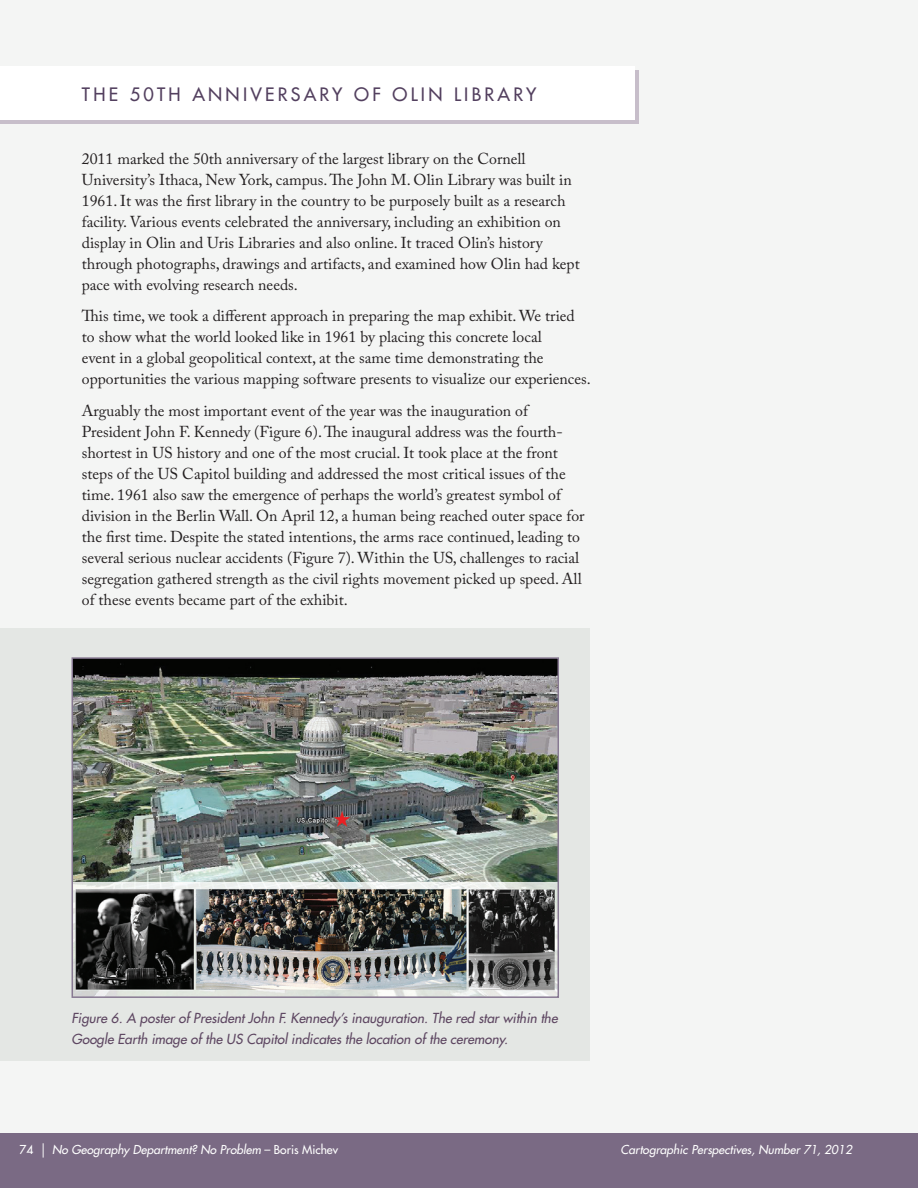
<style>
.page{position:relative;width:918px;height:1188px;background:#fff}
.page>*{position:absolute;margin:0;border:0;box-sizing:border-box;transform-origin:0 0}
.t1{font:500 18px "Futura Std";letter-spacing:.18em;color:#53405f}
.t2{font:15.75px/21px "Adobe Caslon Pro";color:#231f20}
.t3{font:italic 500 13.5px/21px "Futura Std";color:#5d4661}
.t4{font:italic 500 12px "Futura Std";color:#fff}
.s1{font-style:normal}
</style>
<div class="page">
<div style="left:0;top:0;width:918px;height:1136px;background:#f4f5f4"></div>
<div style="left:0;top:1133px;width:918px;height:55px;background:#7a6a84"></div>
<div style="left:0;top:70px;width:639px;height:54px;background:#c7beca"></div>
<div style="left:0;top:66px;width:634px;height:54px;background:#fff"></div>
<div style="left:0;top:628px;width:590px;height:433px;background:#e4e7e4"></div>
<img style="left:75px;top:660px;width:481px;height:335px">
<div style="left:72px;top:657px;width:487px;height:341px;border:2px solid #877992"></div>
<p class="t1" style="left:82px;top:83px;width:454px">THE 50TH ANNIV ERSARY OF OLI N LIB RARY</p>
<p class="t2" style="left:82px;top:148px;width:499px">2011 marked the 50th anniversary of the largest library on the Cornell University’s Ithaca, New York, campus. The John M. Olin Library was built in 1961. It was the first library in the country to be purposely built as a research facility. Various events celebrated the anniversary, including an exhibition on display in Olin and Uris Libraries and also online. It traced Olin’s history through photographs, drawings and artifacts, and examined how Olin had kept pace with evolving research needs.</p>
<p class="t2" style="left:82px;top:305px;width:510px">This time, we took a different approach in preparing the map exhibit. We tried to show what the world looked like in 1961 by placing this concrete local<br>event in a global geopolitical context, at the same time demonstrating the opportunities the various mapping software presents to visualize our experiences.</p>
<p class="t2" style="left:82px;top:400px;width:504px">Arguably the most important event of the year was the inauguration of President John F. Kennedy (Figure 6). The inaugural address was the fourth&shy;shortest in US history and one of the most crucial. It took place at the front steps of the US Capitol building and addressed the most critical issues of the time. 1961 also saw the emergence of perhaps the world’s greatest symbol of division in the Berlin Wall. On April 12, a human being reached outer space for the first time. Despite the stated intentions, the arms race continued, leading to several serious nuclear accidents (Figure 7). Within the US, challenges to racial segregation gathered strength as the civil rights movement picked up speed. All of these events became part of the exhibit.</p>
<p class="t3" style="left:72px;top:1008px;width:488px">Figure 6. A poster of President John F. Kennedy’s inauguration. The red star within the<br>Google Earth image of the US Capitol indicates the location of the ceremony.</p>
<p class="t4" style="left:20px;top:1142px;width:320px"><span class="s1">74</span> | No Geography Department? No Problem <span class="s1">– BORIS MICHEV</span></p>
<p class="t4" style="left:621px;top:1142px;width:233px">Cartographic Perspectives, Number 71, 2012</p>
</div>
